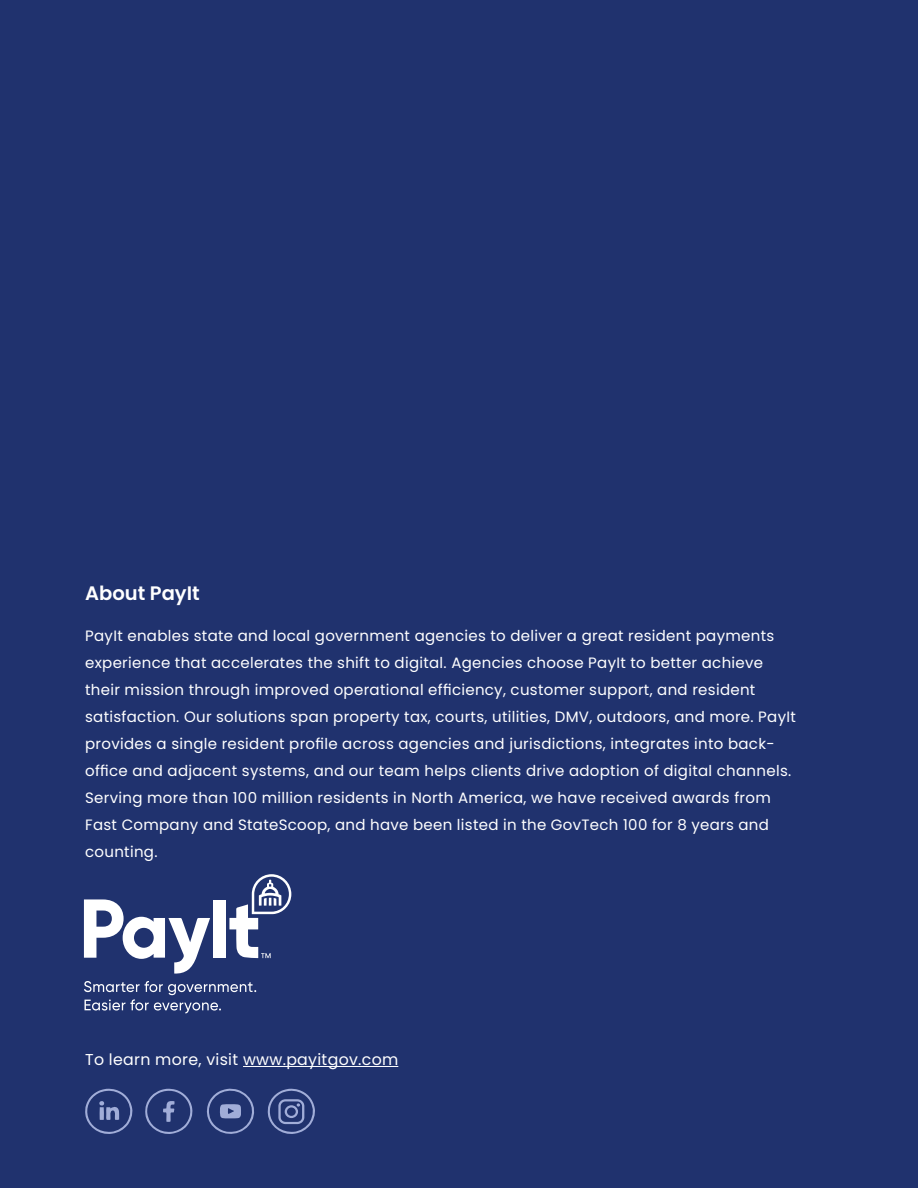
<style>
.page{position:relative;width:918px;height:1188px;background:#20326e}
.page>*{position:absolute;margin:0;border:0;box-sizing:border-box;transform-origin:0 0}
.t1{font:600 19.5px "Poppins";color:#fff}
.t2{font:15.75px "Poppins";letter-spacing:.02em;color:#fff}
.t3{font:15px/27px "Poppins";letter-spacing:.02em;color:#fff}
</style>
<div class="page">
<svg style="left:84px;top:981px;width:172px;height:32px"></svg>
<div style="left:213px;top:900px;width:13px;height:58px;background:#fff"></div>
<svg style="left:84px;top:899px;width:126px;height:75px"></svg>
<svg style="left:229px;top:874px;width:62px;height:84px"></svg>
<svg style="left:85px;top:1088px;width:48px;height:46px"></svg>
<svg style="left:145px;top:1088px;width:48px;height:46px"></svg>
<svg style="left:206px;top:1088px;width:109px;height:46px"></svg>
<hr style="left:243px;top:1066px;width:155px;height:1px;background:#fff">
<h1 class="t1" style="left:85px;top:582px;width:116px">About PayIt</h1>
<p class="t3" style="left:85px;top:622px;width:712px">PayIt enables state and local government agencies to deliver a great resident payments experience that accelerates the shift to digital. Agencies choose PayIt to better achieve their mission through improved operational efficiency, customer support, and resident satisfaction. Our solutions span property tax, courts, utilities, DMV, outdoors, and more. PayIt provides a single resident profile across agencies and jurisdictions, integrates into back&shy;office and adjacent systems, and our team helps clients drive adoption of digital channels.<br>Serving more than 100 million residents in North America, we have received awards from Fast Company and StateScoop, and have been listed in the GovTech 100 for 8 years and counting.</p>
<p class="t2" style="left:85px;top:1051px;width:315px">To learn more, visit www.payitgov.com</p>
</div>
